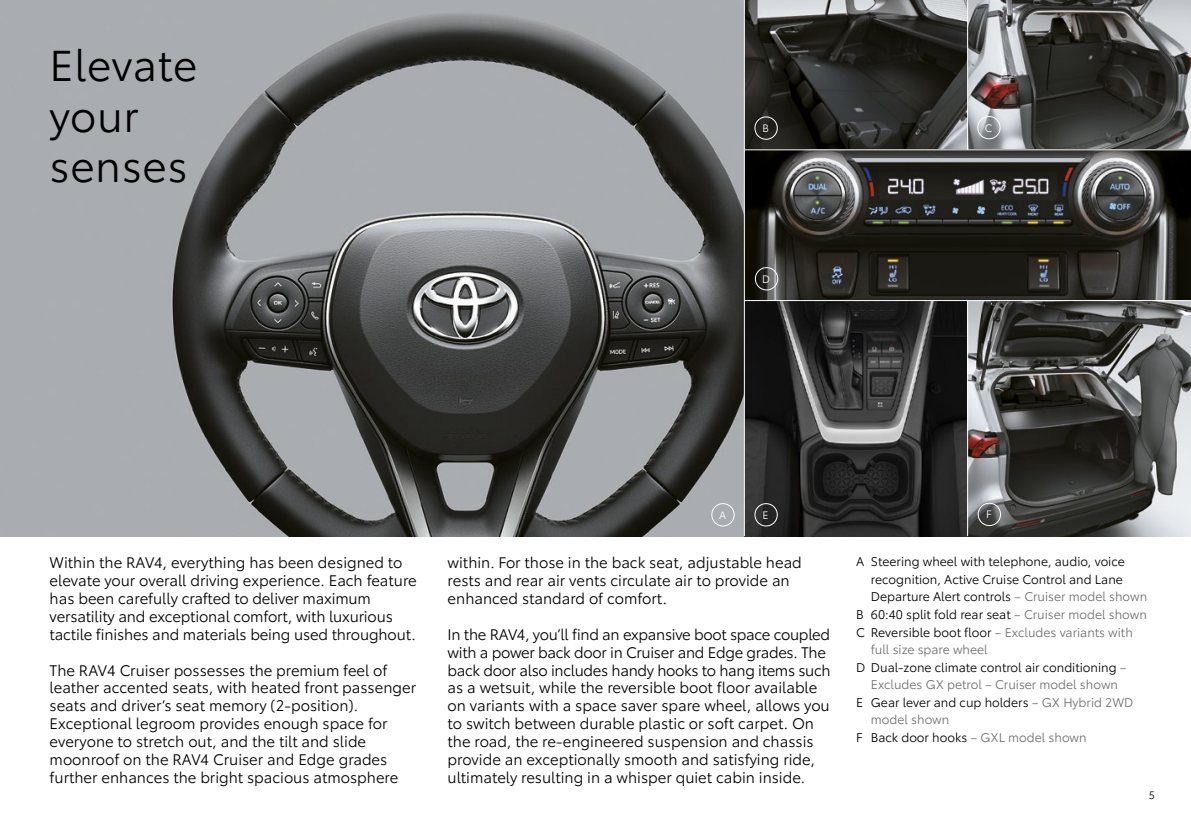
<style>
.page{position:relative;width:1191px;height:834px;background:#fff}
.page>*{position:absolute;margin:0;border:0;box-sizing:border-box;transform-origin:0 0}
.t1{font:42px/50.4px "Toyota Type";letter-spacing:.015em;color:#000}
.t2{font:14.88px/17.8px "Toyota Type";color:#000}
.t3{font:12.25px "Toyota Type";color:#000}
.t4{font:12.25px "Toyota Type";color:#706f6f}
.t5{font:10.5px "Toyota Type";color:#fff}
.t6{font:10.5px "Toyota Type";color:#000}
.s1{color:#706f6f}
.s2{color:#000}
</style>
<div class="page">
<img style="left:0;top:0;width:1191px;height:536px">
<div style="left:711px;top:503px;width:23px;height:23px;border:1px solid #fff;border-radius:50%"></div>
<div style="left:754px;top:117px;width:23px;height:22px;border:1px solid #fff;border-radius:50%"></div>
<div style="left:755px;top:267px;width:23px;height:23px;border:1px solid #fff;border-radius:50%"></div>
<div style="left:754px;top:503px;width:23px;height:23px;border:1px solid #fff;border-radius:50%"></div>
<div style="left:978px;top:503px;width:22px;height:22px;border:1px solid #fff;border-radius:50%"></div>
<div style="left:977px;top:116px;width:23px;height:23px;border:1px solid #fff;border-radius:50%"></div>
<hr style="left:744px;top:149px;width:447px;height:1px;background:#fff">
<hr style="left:744px;top:300px;width:447px;height:1px;background:#fff">
<hr style="left:967px;top:0;width:1px;height:150px;background:#fff">
<hr style="left:967px;top:300px;width:1px;height:236px;background:#fff">
<hr style="left:744px;top:0;width:1px;height:536px;background:#fff">
<h1 class="t1" style="left:50px;top:38px;width:149px">Elevate your senses</h1>
<p class="t5" style="left:762px;top:120px;width:8px">B</p>
<p class="t5" style="left:762px;top:271px;width:9px">D</p>
<p class="t5" style="left:984px;top:120px;width:9px">C</p>
<p class="t2" style="left:50px;top:553px;width:368px">Within the RAV4, everything has been designed to elevate your overall driving experience. Each feature has been carefully crafted to deliver maximum versatility and exceptional comfort, with luxurious tactile finishes and materials being used throughout.</p>
<p class="t2" style="left:50px;top:660px;width:368px">The RAV4 Cruiser possesses the premium feel of leather accented seats, with heated front passenger seats and driver’s seat memory (2-position).<br>Exceptional legroom provides enough space for everyone to stretch out, and the tilt and slide moonroof on the RAV4 Cruiser and Edge grades further enhances the bright spacious atmosphere</p>
<p class="t5" style="left:719px;top:507px;width:8px">A</p>
<p class="t5" style="left:762px;top:507px;width:8px">E</p>
<p class="t5" style="left:986px;top:506px;width:7px">F</p>
<p class="t2" style="left:447px;top:553px;width:356px">within. For those in the back seat, adjustable head rests and rear air vents circulate air to provide an enhanced standard of comfort.</p>
<p class="t2" style="left:447px;top:624px;width:384px">In the RAV4, you’ll find an expansive boot space coupled with a power back door in Cruiser and Edge grades. The back door also includes handy hooks to hang items such as a wetsuit, while the reversible boot floor available on variants with a space saver spare wheel, allows you to switch between durable plastic or soft carpet. On the road, the re-engineered suspension and chassis provide an exceptionally smooth and satisfying ride, ultimately resulting in a whisper quiet cabin inside.</p>
<p class="t3" style="left:856px;top:553px;width:270px">A Steering wheel with telephone, audio, voice</p>
<p class="t3" style="left:871px;top:570px;width:253px">recognition, Active Cruise Control and Lane</p>
<p class="t3" style="left:871px;top:588px;width:278px">Departure Alert controls <span class="s1">– Cruiser model shown</span></p>
<p class="t3" style="left:856px;top:605px;width:292px">B 60:40 split fold rear seat <span class="s1">– Cruiser model shown</span></p>
<p class="t4" style="left:856px;top:623px;width:278px"><span class="s2">C Reversible boot floor</span> – Excludes variants with</p>
<p class="t4" style="left:871px;top:640px;width:118px">full size spare wheel</p>
<p class="t3" style="left:856px;top:658px;width:272px">D Dual-zone climate control air conditioning <span class="s1">–</span></p>
<p class="t4" style="left:871px;top:675px;width:249px">Excludes GX petrol – Cruiser model shown</p>
<p class="t3" style="left:856px;top:693px;width:279px">E Gear lever and cup holders <span class="s1">– GX Hybrid 2WD</span></p>
<p class="t4" style="left:871px;top:710px;width:80px">model shown</p>
<p class="t3" style="left:856px;top:728px;width:232px">F Back door hooks <span class="s1">– GXL model shown</span></p>
<p class="t6" style="left:1148px;top:787px;width:8px">5</p>
</div>
